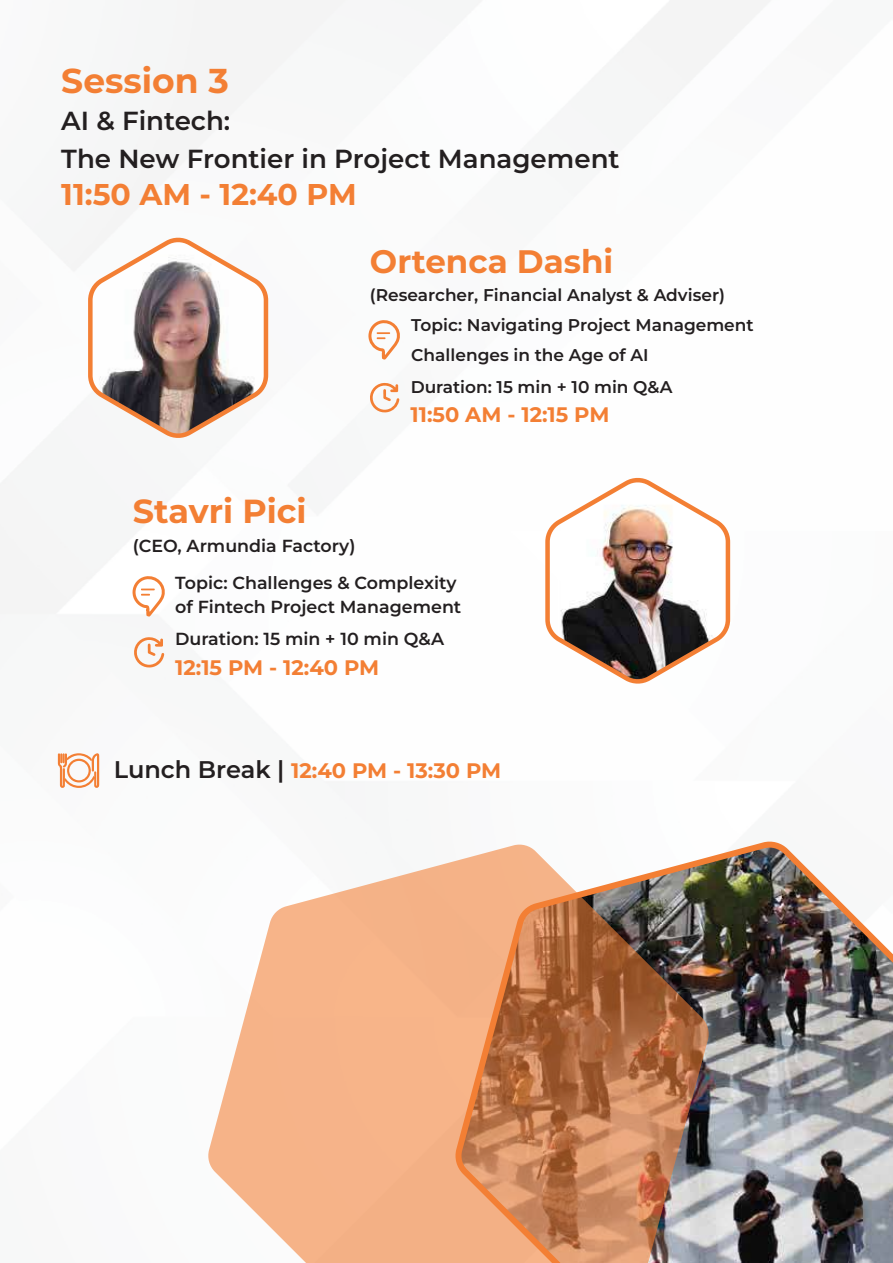
<style>
.page{position:relative;width:893px;height:1263px;background:#fff}
.page>*{position:absolute;margin:0;border:0;box-sizing:border-box;transform-origin:0 0}
.t1{font:700 34.5px "Montserrat";color:#f37f34}
.t2{font:700 33.3px "Montserrat";color:#f37f34}
.t3{font:700 32.55px "Montserrat";color:#f37f34}
.t4{font:700 30px "Montserrat";color:#f37f34}
.t5{font:600 26.1px/37.5px "Montserrat";color:#231f20}
.t6{font:700 21px "Montserrat";color:#f37f34}
.t7{font:600 17.4px/36.3px "Montserrat";color:#231f20}
.t8{font:600 16.95px/29.5px "Montserrat";color:#231f20}
.s1{font-weight:600;font-size:24px;color:#231f20}
</style>
<div class="page">
<svg style="left:86px;top:233px;width:184px;height:210px"></svg>
<img style="left:545px;top:477px;width:186px;height:207px">
<svg style="left:368px;top:382px;width:31px;height:31px"></svg>
<svg style="left:367px;top:316px;width:34px;height:46px"></svg>
<svg style="left:132px;top:637px;width:32px;height:31px"></svg>
<svg style="left:131px;top:576px;width:35px;height:43px"></svg>
<img style="left:450px;top:837px;width:443px;height:426px">
<svg style="left:208px;top:845px;width:501px;height:418px;background:#daa483"></svg>
<svg style="left:58px;top:753px;width:41px;height:35px"></svg>
<h1 class="t1" style="left:61px;top:58px;width:169px">Session 3</h1>
<h3 class="t5" style="left:61px;top:102px;width:560px">AI &amp; Fintech:<br>The New Frontier in Project Management</h3>
<h3 class="t4" style="left:61px;top:175px;width:297px">11:50 AM - 12:40 PM</h3>
<h3 class="t3" style="left:370px;top:239px;width:245px">Ortenca Dashi</h3>
<p class="t8" style="left:411px;top:280px;width:344px;text-indent:-41px">(Researcher, Financial Analyst &amp; Adviser)<br>Topic: Navigating Project Management<br>Challenges in the Age of AI</p>
<p class="t8" style="left:411px;top:371px;width:263px">Duration: 15 min + 10 min Q&amp;A</p>
<p class="t6" style="left:411px;top:401px;width:200px">11:50 AM - 12:15 PM</p>
<h2 class="t2" style="left:133px;top:489px;width:175px">Stavri Pici</h2>
<p class="t7" style="left:175px;top:527px;width:283px;text-indent:-42px">(CEO, Armundia Factory)<br>Topic: Challenges &amp; Complexity</p>
<p class="t7" style="left:175px;top:590px;width:288px;line-height:32.7px">of Fintech Project Management<br>Duration: 15 min + 10 min Q&amp;A</p>
<p class="t6" style="left:175px;top:653px;width:206px">12:15 PM - 12:40 PM</p>
<p class="t6" style="left:114px;top:756px;width:389px"><span class="s1">Lunch Break |</span> 12:40 PM - 13:30 PM</p>
</div>
